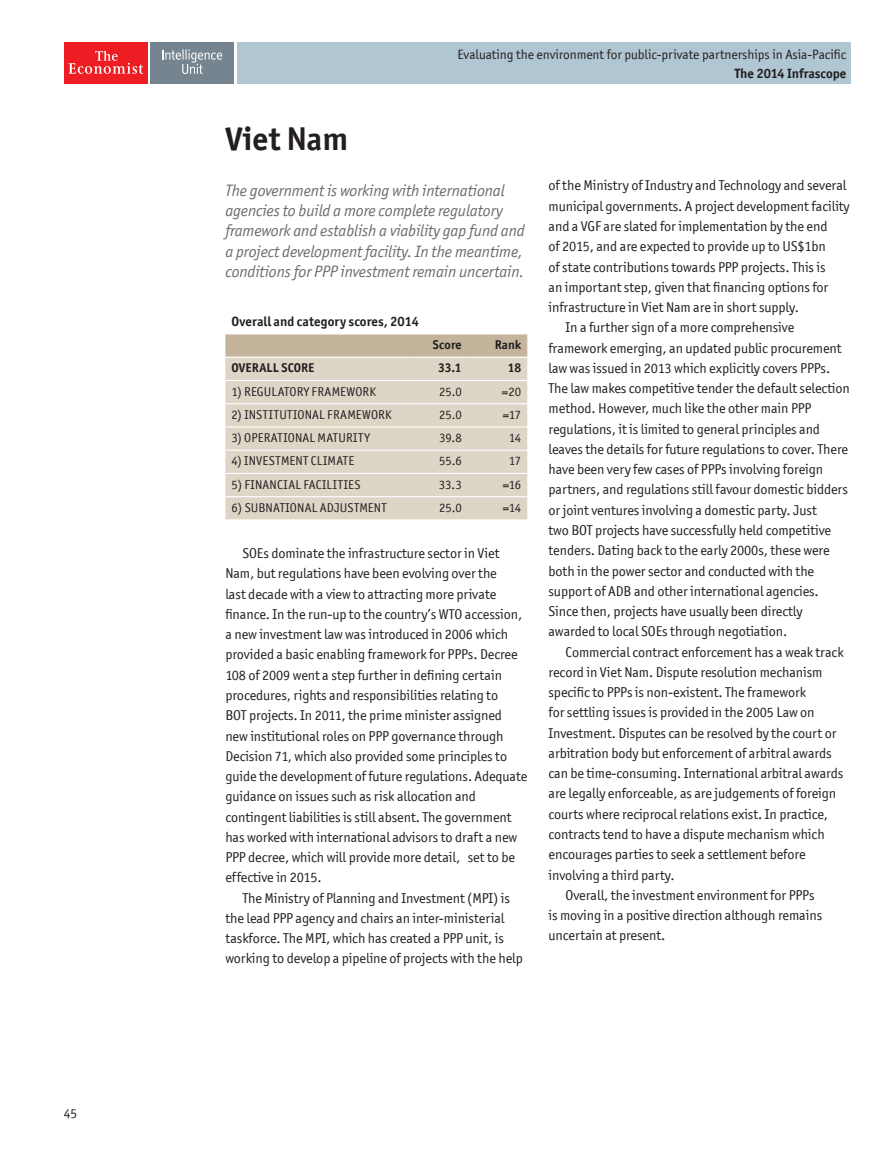
<style>
.page{position:relative;width:893px;height:1149px;background:#fff}
.page>*{position:absolute;margin:0;border:0;box-sizing:border-box;transform-origin:0 0}
.t1{font:700 33px "Officina San ITC";color:#231f20}
.t2{font:italic 16.5px/20.2px "Officina San ITC";letter-spacing:-.005em;color:#6c6d70}
.t3{font:14.25px/20.2px "Officina San ITC";letter-spacing:-.005em;color:#231f20}
.t4{font:13.5px "Officina San ITC";letter-spacing:-.005em;color:#231f20}
.t5{font:700 13.5px "Officina San ITC";color:#231f20}
.t6{font:12.75px "Officina San ITC";letter-spacing:.015em;color:#231f20}
.t7{font:700 12.75px "Officina San ITC";letter-spacing:.01em;color:#231f20}
</style>
<div class="page">
<div style="left:237px;top:43px;width:613px;height:41px;background:#b0c6d2"></div>
<div style="left:64px;top:43px;width:83px;height:41px;background:#ee1d23"></div>
<svg style="left:68px;top:51px;width:75px;height:23px"></svg>
<div style="left:151px;top:43px;width:83px;height:41px;background:#76848f"></div>
<svg style="left:162px;top:49px;width:60px;height:25px"></svg>
<div style="left:225px;top:334px;width:302px;height:22px;background:#c3b49b"></div>
<div style="left:225px;top:357px;width:302px;height:162px;background:#ddd5c6"></div>
<hr style="left:225px;top:380px;width:183px;height:1px;background:#fff">
<hr style="left:408px;top:380px;width:60px;height:1px;background:#fff">
<hr style="left:468px;top:380px;width:59px;height:1px;background:#fff">
<hr style="left:225px;top:403px;width:183px;height:1px;background:#fff">
<hr style="left:408px;top:403px;width:60px;height:1px;background:#fff">
<hr style="left:468px;top:403px;width:59px;height:1px;background:#fff">
<hr style="left:225px;top:426px;width:183px;height:1px;background:#fff">
<hr style="left:408px;top:426px;width:60px;height:1px;background:#fff">
<hr style="left:468px;top:426px;width:59px;height:1px;background:#fff">
<hr style="left:225px;top:449px;width:183px;height:1px;background:#fff">
<hr style="left:408px;top:449px;width:60px;height:1px;background:#fff">
<hr style="left:468px;top:449px;width:59px;height:1px;background:#fff">
<hr style="left:225px;top:472px;width:183px;height:2px;background:#fff">
<hr style="left:408px;top:472px;width:60px;height:2px;background:#fff">
<hr style="left:468px;top:472px;width:59px;height:2px;background:#fff">
<hr style="left:225px;top:496px;width:183px;height:1px;background:#fff">
<hr style="left:408px;top:496px;width:60px;height:1px;background:#fff">
<hr style="left:468px;top:496px;width:59px;height:1px;background:#fff">
<p class="t4" style="left:64px;top:1105px;width:15px">45</p>
<p class="t4" style="left:457px;top:46px;width:390px">Evaluating the environment for public-private partnerships in Asia-Pacific</p>
<p class="t5" style="left:735px;top:65px;width:113px">The 2014 Infrascope</p>
<h1 class="t1" style="left:225px;top:118px;width:124px">Viet Nam</h1>
<p class="t2" style="left:225px;top:180px;width:301px">The government is working with international agencies to build a more complete regulatory framework and establish a viability gap fund and a project development facility. In the meantime, conditions for PPP investment remain uncertain.</p>
<p class="t5" style="left:231px;top:313px;width:189px">Overall and category scores, 2014</p>
<p class="t7" style="left:433px;top:337px;width:30px">Score</p>
<p class="t7" style="left:495px;top:337px;width:28px">Rank</p>
<p class="t7" style="left:231px;top:360px;width:85px">OVERALL SCORE</p>
<p class="t7" style="left:438px;top:360px;width:25px">33.1</p>
<p class="t7" style="left:508px;top:360px;width:15px">18</p>
<p class="t6" style="left:231px;top:384px;width:146px">1) REGULATORY FRAMEWORK</p>
<p class="t6" style="left:439px;top:384px;width:24px">25.0</p>
<p class="t6" style="left:502px;top:384px;width:21px">=20</p>
<p class="t6" style="left:231px;top:407px;width:162px">2) INSTITUTIONAL FRAMEWORK</p>
<p class="t6" style="left:439px;top:407px;width:24px">25.0</p>
<p class="t6" style="left:503px;top:407px;width:20px">=17</p>
<p class="t6" style="left:231px;top:430px;width:140px">3) OPERATIONAL MATURITY</p>
<p class="t6" style="left:439px;top:430px;width:24px">39.8</p>
<p class="t6" style="left:509px;top:430px;width:14px">14</p>
<p class="t6" style="left:231px;top:453px;width:125px">4) INVESTMENT CLIMATE</p>
<p class="t6" style="left:439px;top:453px;width:24px">55.6</p>
<p class="t6" style="left:509px;top:453px;width:14px">17</p>
<p class="t6" style="left:231px;top:477px;width:131px">5) FINANCIAL FACILITIES</p>
<p class="t6" style="left:439px;top:477px;width:24px">33.3</p>
<p class="t6" style="left:503px;top:477px;width:20px">=16</p>
<p class="t6" style="left:231px;top:500px;width:157px">6) SUBNATIONAL ADJUSTMENT</p>
<p class="t6" style="left:439px;top:500px;width:24px">25.0</p>
<p class="t6" style="left:503px;top:500px;width:20px">=14</p>
<p class="t3" style="left:225px;top:543px;width:303px;text-indent:17px">SOEs dominate the infrastructure sector in Viet Nam, but regulations have been evolving over the<br>last decade with a view to attracting more private finance. In the run-up to the country’s WTO accession, a new investment law was introduced in 2006 which provided a basic enabling framework for PPPs. Decree 108 of 2009 went a step further in defining certain procedures, rights and responsibilities relating to<br>BOT projects. In 2011, the prime minister assigned new institutional roles on PPP governance through Decision 71, which also provided some principles to guide the development of future regulations. Adequate guidance on issues such as risk allocation and contingent liabilities is still absent. The government has worked with international advisors to draft a new PPP decree, which will provide more detail, set to be effective in 2015.</p>
<p class="t3" style="left:225px;top:887px;width:299px;text-indent:17px">The Ministry of Planning and Investment (MPI) is the lead PPP agency and chairs an inter-ministerial taskforce. The MPI, which has created a PPP unit, is working to develop a pipeline of projects with the help</p>
<p class="t3" style="left:548px;top:175px;width:300px">of the Ministry of Industry and Technology and several</p>
<p class="t3" style="left:548px;top:196px;width:303px">municipal governments. A project development facility</p>
<p class="t3" style="left:548px;top:216px;width:281px">and a VGF are slated for implementation by the end</p>
<p class="t3" style="left:548px;top:236px;width:279px">of 2015, and are expected to provide up to US$1bn</p>
<p class="t3" style="left:548px;top:256px;width:279px">of state contributions towards PPP projects. This is</p>
<p class="t3" style="left:548px;top:277px;width:281px">an important step, given that financing options for</p>
<p class="t3" style="left:548px;top:297px;width:252px">infrastructure in Viet Nam are in short supply.</p>
<p class="t3" style="left:566px;top:317px;width:230px">In a further sign of a more comprehensive</p>
<p class="t3" style="left:548px;top:337px;width:295px">framework emerging, an updated public procurement</p>
<p class="t3" style="left:548px;top:358px;width:283px">law was issued in 2013 which explicitly covers PPPs.</p>
<p class="t3" style="left:548px;top:378px;width:303px">The law makes competitive tender the default selection</p>
<p class="t3" style="left:548px;top:398px;width:264px">method. However, much like the other main PPP</p>
<p class="t3" style="left:548px;top:418px;width:273px">regulations, it is limited to general principles and</p>
<p class="t3" style="left:548px;top:439px;width:301px">leaves the details for future regulations to cover. There</p>
<p class="t3" style="left:548px;top:459px;width:276px">have been very few cases of PPPs involving foreign</p>
<p class="t3" style="left:548px;top:479px;width:301px">partners, and regulations still favour domestic bidders</p>
<p class="t3" style="left:548px;top:499px;width:270px">or joint ventures involving a domestic party. Just</p>
<p class="t3" style="left:548px;top:520px;width:284px">two BOT projects have successfully held competitive</p>
<p class="t3" style="left:548px;top:540px;width:283px">tenders. Dating back to the early 2000s, these were</p>
<p class="t3" style="left:548px;top:560px;width:267px">both in the power sector and conducted with the</p>
<p class="t3" style="left:548px;top:580px;width:272px">support of ADB and other international agencies.</p>
<p class="t3" style="left:548px;top:601px;width:255px">Since then, projects have usually been directly</p>
<p class="t3" style="left:548px;top:621px;width:240px">awarded to local SOEs through negotiation.</p>
<p class="t3" style="left:566px;top:641px;width:280px">Commercial contract enforcement has a weak track</p>
<p class="t3" style="left:548px;top:661px;width:275px">record in Viet Nam. Dispute resolution mechanism</p>
<p class="t3" style="left:548px;top:682px;width:259px">specific to PPPs is non-existent. The framework</p>
<p class="t3" style="left:548px;top:702px;width:268px">for settling issues is provided in the 2005 Law on</p>
<p class="t3" style="left:548px;top:722px;width:289px">Investment. Disputes can be resolved by the court or</p>
<p class="t3" style="left:548px;top:742px;width:285px">arbitration body but enforcement of arbitral awards</p>
<p class="t3" style="left:548px;top:763px;width:296px">can be time-consuming. International arbitral awards</p>
<p class="t3" style="left:548px;top:783px;width:289px">are legally enforceable, as are judgements of foreign</p>
<p class="t3" style="left:548px;top:803px;width:281px">courts where reciprocal relations exist. In practice,</p>
<p class="t3" style="left:548px;top:823px;width:278px">contracts tend to have a dispute mechanism which</p>
<p class="t3" style="left:548px;top:844px;width:259px">encourages parties to seek a settlement before</p>
<p class="t3" style="left:548px;top:864px;width:128px">involving a third party.</p>
<p class="t3" style="left:566px;top:884px;width:250px">Overall, the investment environment for PPPs</p>
<p class="t3" style="left:548px;top:904px;width:275px">is moving in a positive direction although remains</p>
<p class="t3" style="left:548px;top:925px;width:118px">uncertain at present.</p>
</div>
